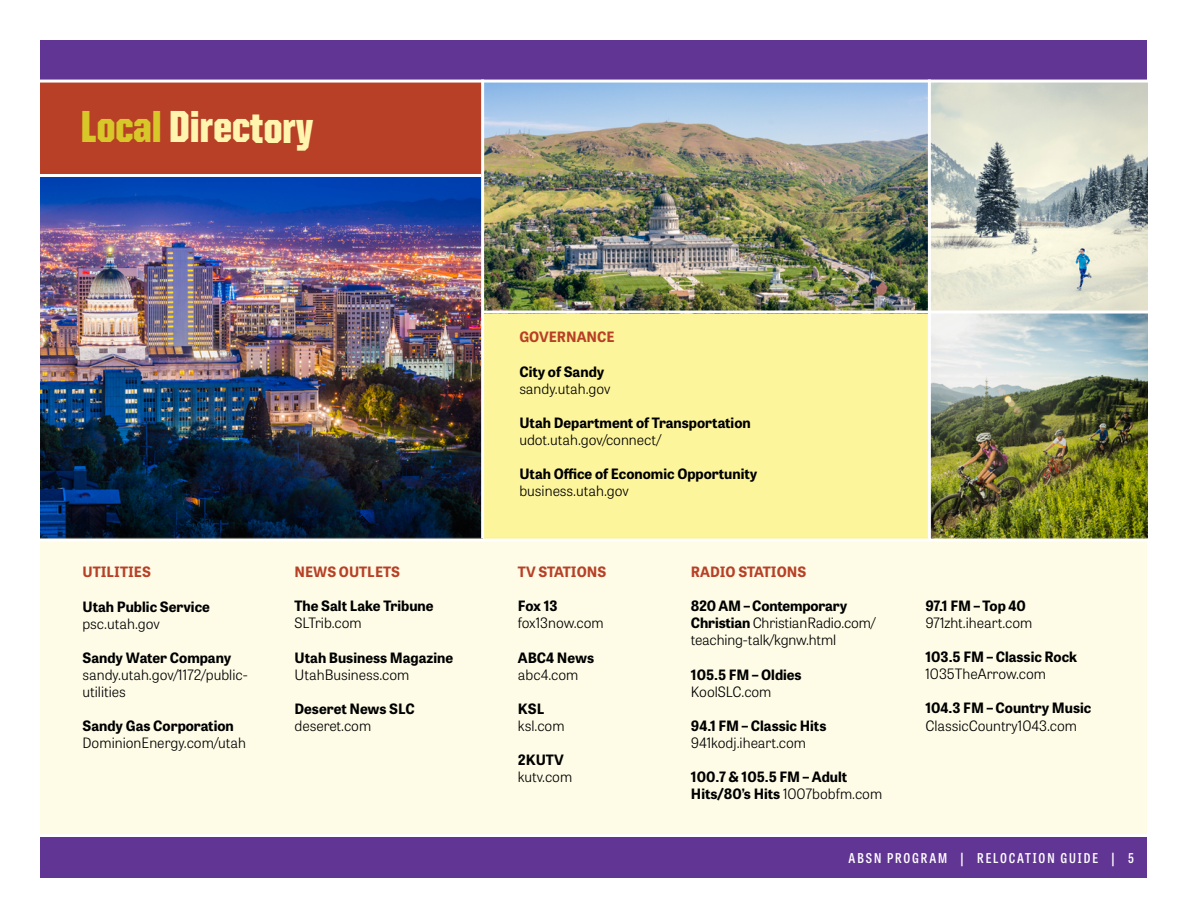
<style>
.page{position:relative;width:1188px;height:918px;background:#fff}
.page>*{position:absolute;margin:0;border:0;box-sizing:border-box;transform-origin:0 0}
.t1{font:900 45px "United Sans Cond";color:#fff5af}
.t2{font:300 14.25px/17.1px "Tablet Gothic";color:#000}
.t3{font:700 14.25px/17.1px "Tablet Gothic";color:#000}
.t4{font:300 14.25px/17.1px "Tablet Gothic";color:#000001}
.t5{font:700 14.25px "Tablet Gothic";color:#b74027}
.t6{font:700 14.25px "Tablet Gothic";color:#000001}
.t7{font:600 13.5px "Tablet Gothic Condensed";letter-spacing:.14em;color:#fff}
.s1{color:#d7c728}
.s2{font-weight:700}
.s3{font-weight:300}
</style>
<div class="page">
<img style="left:931px;top:83px;width:217px;height:454px">
<img style="left:40px;top:177px;width:441px;height:360px">
<div style="left:483px;top:81px;width:446px;height:459px;background:#fdf59b"></div>
<img style="left:484px;top:83px;width:444px;height:228px">
<div style="left:40px;top:537px;width:1108px;height:297px;background:#fefce6"></div>
<div style="left:40px;top:40px;width:1108px;height:41px;background:#613594"></div>
<div style="left:40px;top:81px;width:443px;height:95px;background:#b74027"></div>
<hr style="left:24px;top:80px;width:1133px;height:3px;background:#fff">
<hr style="left:28px;top:174px;width:453px;height:3px;background:#fff">
<hr style="left:481px;top:80px;width:3px;height:459px;background:#fff">
<div style="left:40px;top:837px;width:1108px;height:41px;background:#613594"></div>
<hr style="left:483px;top:311px;width:680px;height:3px;background:#fff">
<hr style="left:928px;top:80px;width:3px;height:462px;background:#fff">
<svg style="left:40px;top:538px;width:1108px;height:4px;fill:#fff"></svg>
<p class="t1" style="left:81px;top:103px;width:234px"><span class="s1">Local</span> Directory</p>
<p class="t5" style="left:82px;top:562px;width:70px">UTILITIES</p>
<p class="t6" style="left:82px;top:596px;width:129px">Utah Public Service</p>
<p class="t4" style="left:82px;top:615px;width:79px">psc.utah.gov</p>
<p class="t6" style="left:82px;top:648px;width:150px">Sandy Water Company</p>
<p class="t4" style="left:82px;top:666px;width:167px">sandy.utah.gov/1172/public&shy;utilities</p>
<p class="t6" style="left:82px;top:716px;width:153px">Sandy Gas Corporation</p>
<p class="t4" style="left:82px;top:734px;width:165px">DominionEnergy.com/utah</p>
<p class="t5" style="left:295px;top:562px;width:107px">NEWS OUTLETS</p>
<p class="t3" style="left:295px;top:597px;width:141px">The Salt Lake Tribune</p>
<p class="t2" style="left:295px;top:614px;width:69px">SLTrib.com</p>
<p class="t3" style="left:295px;top:648px;width:160px">Utah Business Magazine</p>
<p class="t2" style="left:295px;top:665px;width:116px">UtahBusiness.com</p>
<p class="t3" style="left:295px;top:700px;width:122px">Deseret News SLC</p>
<p class="t2" style="left:295px;top:717px;width:78px">deseret.com</p>
<p class="t5" style="left:519px;top:327px;width:97px">GOVERNANCE</p>
<p class="t3" style="left:519px;top:362px;width:87px">City of Sandy</p>
<p class="t2" style="left:519px;top:379px;width:93px">sandy.utah.gov</p>
<p class="t3" style="left:519px;top:413px;width:233px">Utah Department of Transportation</p>
<p class="t2" style="left:519px;top:431px;width:143px">udot.utah.gov/connect/</p>
<p class="t3" style="left:519px;top:465px;width:239px">Utah Office of Economic Opportunity</p>
<p class="t2" style="left:519px;top:482px;width:111px">business.utah.gov</p>
<p class="t5" style="left:518px;top:562px;width:90px">TV STATIONS</p>
<p class="t3" style="left:518px;top:597px;width:41px">Fox 13</p>
<p class="t2" style="left:518px;top:614px;width:87px">fox13now.com</p>
<p class="t3" style="left:518px;top:648px;width:78px">ABC4 News</p>
<p class="t2" style="left:518px;top:665px;width:62px">abc4.com</p>
<p class="t3" style="left:518px;top:700px;width:28px">KSL</p>
<p class="t2" style="left:518px;top:717px;width:48px">ksl.com</p>
<p class="t2" style="left:518px;top:751px;width:56px"><span class="s2">2KUTV </span>kutv.com</p>
<p class="t5" style="left:691px;top:562px;width:117px">RADIO STATIONS</p>
<p class="t2" style="left:691px;top:597px;width:186px"><span class="s2">820 AM – Contemporary<br>Christian</span> ChristianRadio.com/ teaching-talk/kgnw.html</p>
<p class="t3" style="left:691px;top:665px;width:112px">105.5 FM – Oldies</p>
<p class="t2" style="left:691px;top:683px;width:82px">KoolSLC.com</p>
<p class="t3" style="left:691px;top:717px;width:137px">94.1 FM – Classic Hits</p>
<p class="t2" style="left:691px;top:734px;width:117px">941kodj.iheart.com</p>
<p class="t3" style="left:691px;top:768px;width:193px">100.7 &amp; 105.5 FM – Adult<br>Hits/80’s Hits <span class="s3">1007bobfm.com</span></p>
<p class="t3" style="left:926px;top:597px;width:102px">97.1 FM – Top 40</p>
<p class="t2" style="left:926px;top:614px;width:108px">971zht.iheart.com</p>
<p class="t3" style="left:926px;top:648px;width:153px">103.5 FM – Classic Rock</p>
<p class="t2" style="left:926px;top:665px;width:122px">1035TheArrow.com</p>
<p class="t3" style="left:926px;top:699px;width:167px">104.3 FM – Country Music</p>
<p class="t2" style="left:926px;top:716px;width:153px">ClassicCountry1043.com</p>
<p class="t7" style="left:849px;top:849px;width:287px">ABSN PROGRAM | RELOCATION GUIDE | 5</p>
</div>
